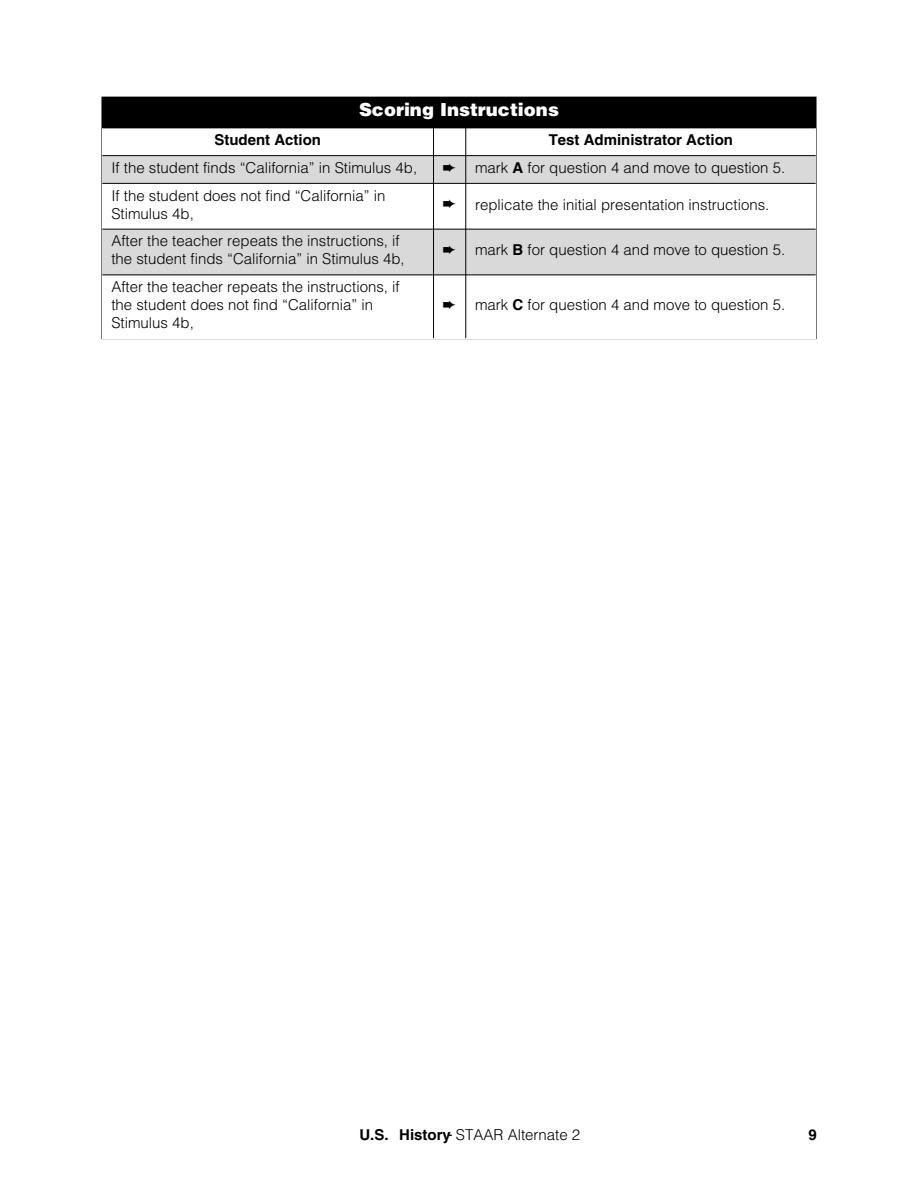
<style>
.page{position:relative;width:918px;height:1188px;background:#fff}
.page>*{position:absolute;margin:0;border:0;box-sizing:border-box;transform-origin:0 0}
.t1{font:900 18px "Helvetica LT Std";color:#fff}
.t2{font:300 15px/18px "Helvetica LT Std";color:#000}
.t3{font:700 15px "Helvetica LT Std";color:#000}
.s1{font-weight:700}
.s2{font-weight:400;font-stretch:condensed}
</style>
<div class="page">
<div style="left:102px;top:98px;width:714px;height:30px;background:#000"></div>
<div style="left:102px;top:156px;width:332px;height:27px;background:#d9d9d9"></div>
<div style="left:434px;top:156px;width:32px;height:27px;background:#d9d9d9"></div>
<div style="left:466px;top:156px;width:350px;height:27px;background:#d9d9d9"></div>
<div style="left:102px;top:229px;width:332px;height:46px;background:#d9d9d9"></div>
<div style="left:434px;top:229px;width:32px;height:46px;background:#d9d9d9"></div>
<div style="left:466px;top:229px;width:350px;height:46px;background:#d9d9d9"></div>
<hr style="left:433px;top:128px;width:1px;height:210px;background:#000">
<hr style="left:465px;top:128px;width:1px;height:210px;background:#000">
<hr style="left:102px;top:128px;width:714px;height:1px;background:#000">
<hr style="left:102px;top:155px;width:714px;height:1px;background:#000">
<hr style="left:102px;top:183px;width:714px;height:1px;background:#000">
<hr style="left:102px;top:229px;width:714px;height:1px;background:#000">
<hr style="left:102px;top:275px;width:714px;height:1px;background:#000">
<p class="t1" style="left:359px;top:100px;width:201px">Scoring Instructions</p>
<p class="t3" style="left:214px;top:134px;width:108px">Student Action</p>
<p class="t3" style="left:549px;top:134px;width:186px">Test Administrator Action</p>
<p class="t2" style="left:111px;top:160px;width:307px">If the student finds “California” in Stimulus 4b,</p>
<p class="t2" style="left:475px;top:160px;width:312px">mark <span class="s1">A</span> for question 4 and move to question 5.</p>
<p class="t2" style="left:111px;top:188px;width:276px">If the student does not find “California” in<br>Stimulus 4b,</p>
<p class="t2" style="left:475px;top:197px;width:296px">replicate the initial presentation instructions.</p>
<p class="t2" style="left:111px;top:233px;width:295px">After the teacher repeats the instructions, if the student finds “California” in Stimulus 4b,</p>
<p class="t2" style="left:475px;top:242px;width:312px">mark <span class="s1">B</span> for question 4 and move to question 5.</p>
<p class="t2" style="left:111px;top:279px;width:290px">After the teacher repeats the instructions, if the student does not find “California” in<br>Stimulus 4b,</p>
<p class="t2" style="left:475px;top:297px;width:312px">mark <span class="s1">C</span> for question 4 and move to question 5.</p>
<p class="t2" style="left:359px;top:1127px;width:222px"><span class="s1">U.S. History</span><span class="s2">-</span> STAAR Alternate 2</p>
<p class="t3" style="left:809px;top:1129px;width:10px">9</p>
</div>
